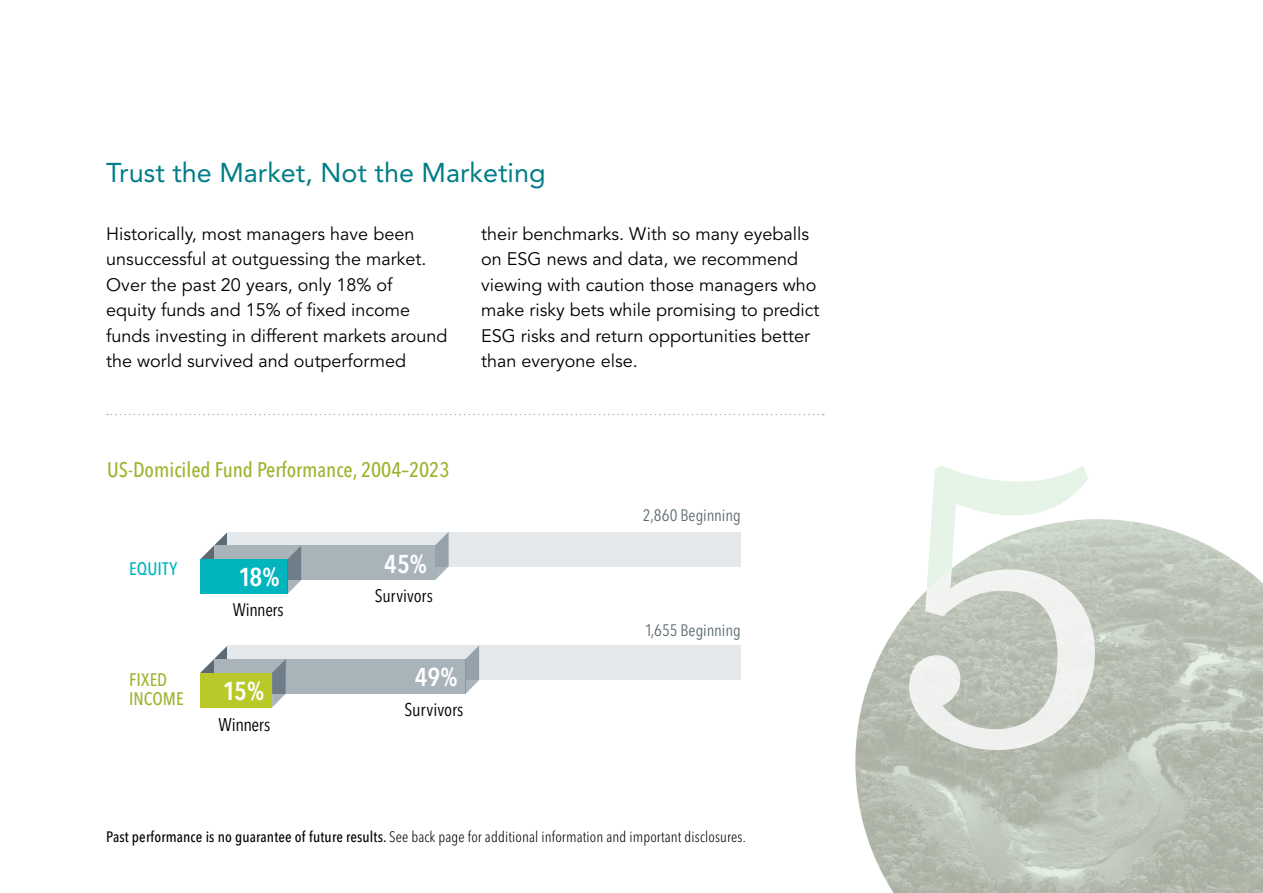
<style>
.page{position:relative;width:1263px;height:893px;background:#fff}
.page>*{position:absolute;margin:0;border:0;box-sizing:border-box;transform-origin:0 0}
.t1{font:27px "Avenir LT Std";color:#007d87}
.t2{font:600 condensed 25.65px "Avenir Next LT Pro";letter-spacing:-.03em;color:#fff}
.t3{font:500 condensed 21px "Avenir Next LT Pro";color:#9bb52f}
.t4{font:condensed 18.3px "Avenir Next LT Pro";letter-spacing:-.01em;color:#000}
.t5{font:18px/25.5px "Avenir LT Std";color:#000}
.t6{font:condensed 18px "Avenir Next LT Pro";letter-spacing:-.01em;color:#000}
.t7{font:500 condensed 18px/18.5px "Avenir Next LT Pro";color:#9bb52f}
.t8{font:500 condensed 18px "Avenir Next LT Pro";letter-spacing:.005em;color:#00b5bd}
.t9{font:condensed 16.5px "Avenir Next LT Pro";letter-spacing:-.01em;color:#5c6b73}
.t10{font:300 condensed 15px "Avenir Next LT Pro";letter-spacing:.01em;color:#000}
.s1{font-weight:500}
</style>
<div class="page">
<img style="left:855px;top:519px;width:408px;height:374px">
<svg style="left:909px;top:519px;width:186px;height:231px"></svg>
<svg style="left:107px;top:414px;width:717px;height:1px"></svg>
<svg style="left:926px;top:465px;width:162px;height:125px"></svg>
<svg style="left:200px;top:532px;width:28px;height:27px"></svg>
<svg style="left:200px;top:645px;width:28px;height:28px"></svg>
<div style="left:228px;top:645px;width:513px;height:35px;background:#e5e8ea"></div>
<div style="left:214px;top:659px;width:251px;height:35px;background:#a8b3ba"></div>
<div style="left:228px;top:532px;width:513px;height:34px;background:#e5e8ea"></div>
<div style="left:214px;top:545px;width:221px;height:35px;background:#a8b3ba"></div>
<div style="left:200px;top:559px;width:87px;height:35px;background:#00b5bd"></div>
<div style="left:200px;top:673px;width:72px;height:34px;background:#b8c929"></div>
<svg style="left:287px;top:546px;width:14px;height:48px"></svg>
<svg style="left:272px;top:659px;width:14px;height:48px"></svg>
<svg style="left:465px;top:646px;width:14px;height:48px"></svg>
<svg style="left:435px;top:532px;width:14px;height:48px"></svg>
<h1 class="t1" style="left:106px;top:157px;width:441px">Trust the Market, Not the Marketing</h1>
<p class="t5" style="left:106px;top:221px;width:343px">Historically, most managers have been unsuccessful at outguessing the market.<br>Over the past 20 years, only 18% of<br>equity funds and 15% of fixed income funds investing in different markets around the world survived and outperformed</p>
<p class="t5" style="left:481px;top:221px;width:340px">their benchmarks. With so many eyeballs on ESG news and data, we recommend viewing with caution those managers who make risky bets while promising to predict ESG risks and return opportunities better than everyone else.</p>
<p class="t3" style="left:107px;top:457px;width:344px">US-Domiciled Fund Performance, 2004–2023</p>
<p class="t8" style="left:129px;top:557px;width:50px">EQUITY</p>
<p class="t7" style="left:129px;top:671px;width:56px">FIXED<br>INCOME</p>
<h2 class="t2" style="left:238px;top:562px;width:43px">18%</h2>
<p class="t6" style="left:233px;top:599px;width:52px">Winners</p>
<h2 class="t2" style="left:223px;top:675px;width:43px">15%</h2>
<p class="t4" style="left:218px;top:713px;width:53px">Winners</p>
<h2 class="t2" style="left:384px;top:548px;width:44px">45%</h2>
<p class="t6" style="left:375px;top:585px;width:60px">Survivors</p>
<h2 class="t2" style="left:415px;top:662px;width:44px">49%</h2>
<p class="t4" style="left:404px;top:699px;width:61px">Survivors</p>
<p class="t9" style="left:643px;top:505px;width:99px">2,860 Beginning</p>
<p class="t9" style="left:645px;top:620px;width:98px">1,655 Beginning</p>
<p class="t10" style="left:106px;top:828px;width:641px"><span class="s1">Past performance is no guarantee of future results.</span> See back page for additional information and important disclosures.</p>
</div>
